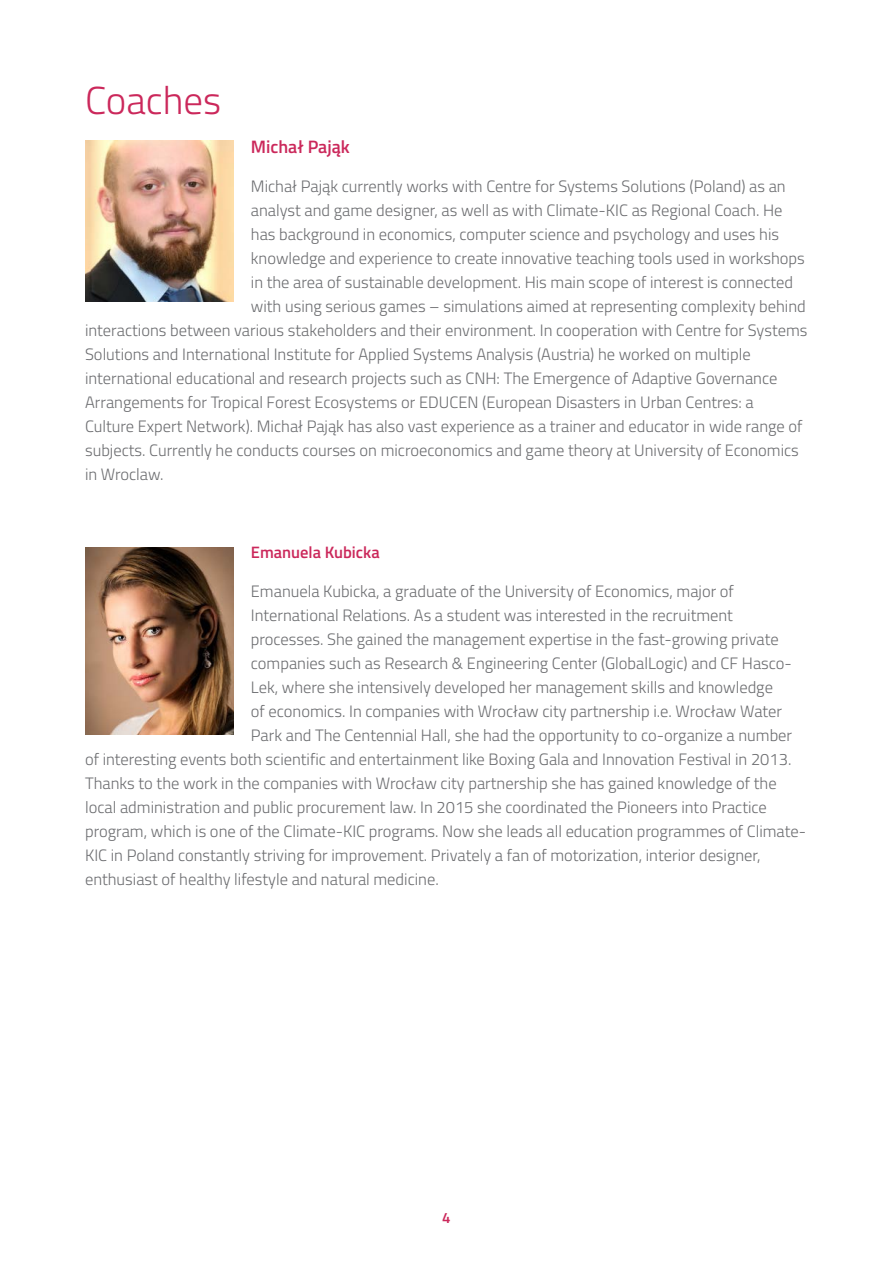
<style>
.page{position:relative;width:893px;height:1263px;background:#fff}
.page>*{position:absolute;margin:0;border:0;box-sizing:border-box;transform-origin:0 0}
.t1{font:300 39px "Titillium";color:#cb285b}
.t2{font:600 18px "Titillium";color:#cb285b}
.t3{font:300 16.5px "Titillium";color:#6c6d70}
.t4{font:600 16.5px "Titillium";color:#cb285b}
.t5{font:600 15px "Titillium";color:#cb285b}
</style>
<div class="page">
<img style="left:85px;top:140px;width:149px;height:162px">
<img style="left:85px;top:547px;width:149px;height:187px">
<p class="t1" style="left:85px;top:72px;width:138px">Coaches</p>
<p class="t2" style="left:251px;top:133px;width:100px">Michał Pająk</p>
<p class="t3" style="left:251px;top:174px;width:536px">Michał Pająk currently works with Centre for Systems Solutions (Poland) as an</p>
<p class="t3" style="left:251px;top:198px;width:533px">analyst and game designer, as well as with Climate-KIC as Regional Coach. He</p>
<p class="t3" style="left:251px;top:222px;width:530px">has background in economics, computer science and psychology and uses his</p>
<p class="t3" style="left:251px;top:246px;width:555px">knowledge and experience to create innovative teaching tools used in workshops</p>
<p class="t3" style="left:251px;top:270px;width:544px">in the area of sustainable development. His main scope of interest is connected</p>
<p class="t3" style="left:251px;top:294px;width:556px">with using serious games – simulations aimed at representing complexity behind</p>
<p class="t3" style="left:85px;top:318px;width:724px">interactions between various stakeholders and their environment. In cooperation with Centre for Systems</p>
<p class="t3" style="left:85px;top:342px;width:667px">Solutions and International Institute for Applied Systems Analysis (Austria) he worked on multiple</p>
<p class="t3" style="left:85px;top:366px;width:694px">international educational and research projects such as CNH: The Emergence of Adaptive Governance</p>
<p class="t3" style="left:85px;top:390px;width:670px">Arrangements for Tropical Forest Ecosystems or EDUCEN (European Disasters in Urban Centres: a</p>
<p class="t3" style="left:85px;top:414px;width:719px">Culture Expert Network). Michał Pająk has also vast experience as a trainer and educator in wide range of</p>
<p class="t3" style="left:85px;top:438px;width:715px">subjects. Currently he conducts courses on microeconomics and game theory at University of Economics</p>
<p class="t3" style="left:85px;top:462px;width:80px">in Wroclaw.</p>
<p class="t4" style="left:251px;top:540px;width:130px">Emanuela Kubicka</p>
<p class="t3" style="left:251px;top:579px;width:485px">Emanuela Kubicka, a graduate of the University of Economics, major of</p>
<p class="t3" style="left:251px;top:603px;width:484px">International Relations. As a student was interested in the recruitment</p>
<p class="t3" style="left:251px;top:627px;width:529px">processes. She gained the management expertise in the fast-growing private</p>
<p class="t3" style="left:251px;top:651px;width:543px">companies such as Research &amp; Engineering Center (GlobalLogic) and CF Hasco-</p>
<p class="t3" style="left:251px;top:675px;width:524px">Lek, where she intensively developed her management skills and knowledge</p>
<p class="t3" style="left:251px;top:699px;width:533px">of economics. In companies with Wrocław city partnership i.e. Wrocław Water</p>
<p class="t3" style="left:251px;top:723px;width:543px">Park and The Centennial Hall, she had the opportunity to co-organize a number</p>
<p class="t3" style="left:85px;top:747px;width:708px">of interesting events both scientific and entertainment like Boxing Gala and Innovation Festival in 2013.</p>
<p class="t3" style="left:85px;top:771px;width:693px">Thanks to the work in the companies with Wrocław city partnership she has gained knowledge of the</p>
<p class="t3" style="left:85px;top:795px;width:683px">local administration and public procurement law. In 2015 she coordinated the Pioneers into Practice</p>
<p class="t3" style="left:85px;top:819px;width:723px">program, which is one of the Climate-KIC programs. Now she leads all education programmes of Climate-</p>
<p class="t3" style="left:85px;top:843px;width:677px">KIC in Poland constantly striving for improvement. Privately a fan of motorization, interior designer,</p>
<p class="t3" style="left:85px;top:867px;width:355px">enthusiast of healthy lifestyle and natural medicine.</p>
<p class="t5" style="left:442px;top:1207px;width:10px">4</p>
</div>
